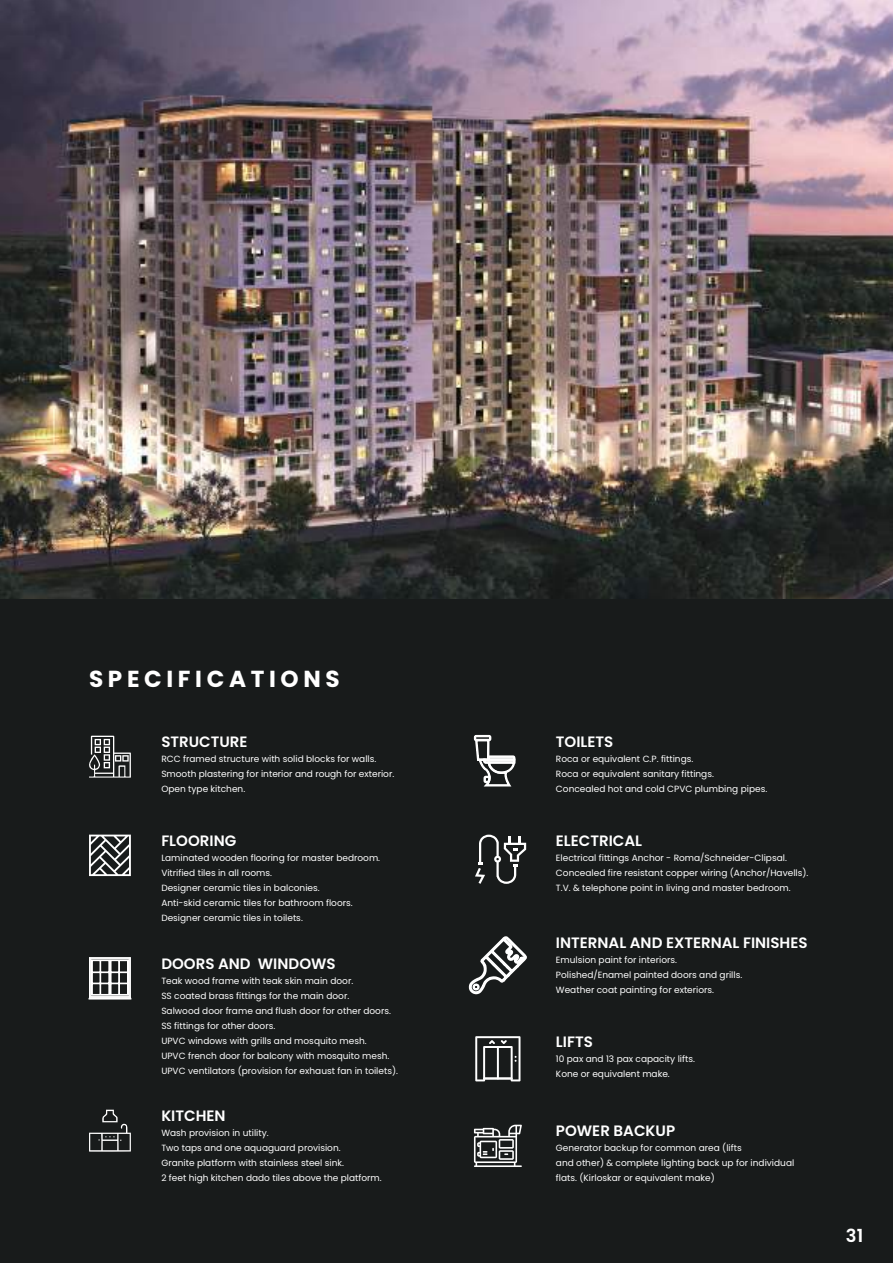
<style>
.page{position:relative;width:893px;height:1263px;background:#fff}
.page>*{position:absolute;margin:0;border:0;box-sizing:border-box;transform-origin:0 0}
.t1{font:700 23.1px "Poppins";letter-spacing:.2em;color:#fff}
.t2{font:600 18px "Poppins";color:#fff}
.t3{font:600 15px "Poppins";color:#fff}
.t4{font:9px/15px "Poppins";color:#fff}
</style>
<div class="page">
<div style="left:0;top:599px;width:893px;height:664px;background:#181b1b"></div>
<svg style="left:89px;top:736px;width:42px;height:42px"></svg>
<svg style="left:89px;top:834px;width:42px;height:42px"></svg>
<svg style="left:89px;top:957px;width:42px;height:41px"></svg>
<hr style="left:89px;top:998px;width:42px;height:1px;background:#fff">
<svg style="left:89px;top:1110px;width:42px;height:42px"></svg>
<svg style="left:473px;top:734px;width:43px;height:53px"></svg>
<svg style="left:475px;top:835px;width:51px;height:49px"></svg>
<svg style="left:468px;top:936px;width:59px;height:59px"></svg>
<svg style="left:475px;top:1036px;width:45px;height:45px"></svg>
<svg style="left:474px;top:1125px;width:48px;height:42px"></svg>
<img style="left:0;top:0;width:893px;height:599px">
<h1 class="t1" style="left:89px;top:666px;width:252px">SPECIFICATIONS</h1>
<h3 class="t3" style="left:161px;top:733px;width:88px">STRUCTURE</h3>
<p class="t4" style="left:161px;top:751px;width:234px">RCC framed structure with solid blocks for walls.<br>Smooth plastering for interior and rough for exterior.<br>Open type kitchen.</p>
<h3 class="t3" style="left:161px;top:832px;width:76px">FLOORING</h3>
<p class="t4" style="left:161px;top:850px;width:220px">Laminated wooden flooring for master bedroom.<br>Vitrified tiles in all rooms.<br>Designer ceramic tiles in balconies.<br>Anti-skid ceramic tiles for bathroom floors.<br>Designer ceramic tiles in toilets.</p>
<h3 class="t3" style="left:161px;top:955px;width:176px">DOORS AND WINDOWS</h3>
<p class="t4" style="left:161px;top:973px;width:238px">Teak wood frame with teak skin main door.<br>SS coated brass fittings for the main door.<br>Salwood door frame and flush door for other doors.<br>SS fittings for other doors.<br>UPVC windows with grills and mosquito mesh.<br>UPVC french door for balcony with mosquito mesh.<br>UPVC ventilators (provision for exhaust fan in toilets).</p>
<h3 class="t3" style="left:161px;top:1107px;width:66px">KITCHEN</h3>
<p class="t4" style="left:161px;top:1125px;width:222px">Wash provision in utility.<br>Two taps and one aquaguard provision.<br>Granite platform with stainless steel sink.<br>2 feet high kitchen dado tiles above the platform.</p>
<h3 class="t3" style="left:556px;top:733px;width:59px">TOILETS</h3>
<p class="t4" style="left:556px;top:751px;width:213px">Roca or equivalent C.P. fittings.<br>Roca or equivalent sanitary fittings.<br>Concealed hot and cold CPVC plumbing pipes.</p>
<h3 class="t3" style="left:556px;top:832px;width:88px">ELECTRICAL</h3>
<p class="t4" style="left:556px;top:850px;width:254px">Electrical fittings Anchor - Roma/Schneider-Clipsal.<br>Concealed fire resistant copper wiring (Anchor/Havells).<br>T.V. &amp; telephone point in living and master bedroom.</p>
<h3 class="t3" style="left:556px;top:934px;width:253px">INTERNAL AND EXTERNAL FINISHES</h3>
<p class="t4" style="left:556px;top:952px;width:188px">Emulsion paint for interiors.<br>Polished/Enamel painted doors and grills.<br>Weather coat painting for exteriors.</p>
<h3 class="t3" style="left:556px;top:1033px;width:38px">LIFTS</h3>
<p class="t4" style="left:556px;top:1052px;width:141px">10 pax and 13 pax capacity lifts.<br>Kone or equivalent make.</p>
<h3 class="t3" style="left:556px;top:1122px;width:121px">POWER BACKUP</h3>
<p class="t4" style="left:556px;top:1140px;width:240px">Generator backup for common area (lifts<br>and other) &amp; complete lighting back up for individual flats. (Kirloskar or equivalent make)</p>
<h2 class="t2" style="left:846px;top:1225px;width:19px">31</h2>
</div>
